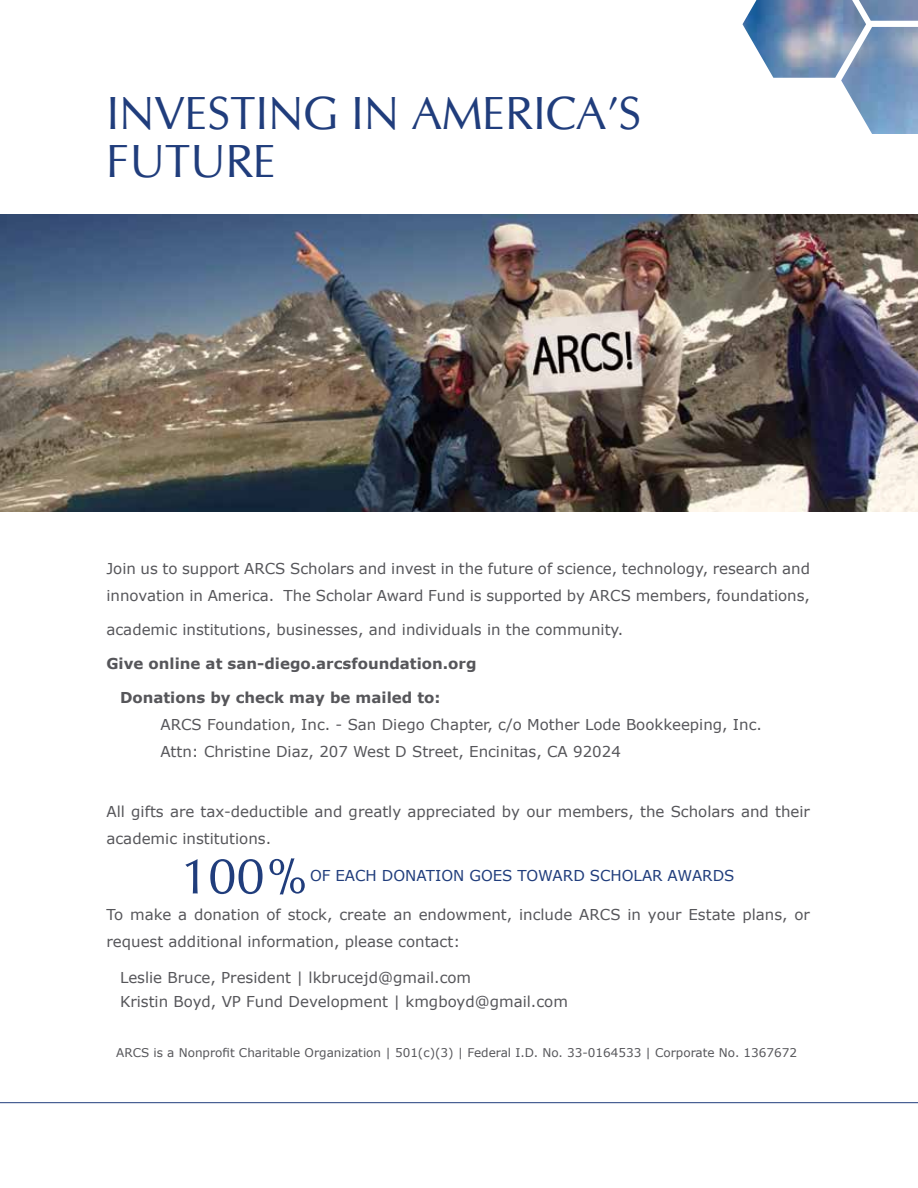
<style>
.page{position:relative;width:918px;height:1188px;background:#fff}
.page>*{position:absolute;margin:0;border:0;box-sizing:border-box;transform-origin:0 0}
.t1{font:51px "CG Omega";color:#203d7c}
.t2{font:46.5px "CG Omega";color:#203d7c}
.t3{font:15px/27px "Verdana";color:#56565a}
.t4{font:700 15px "Verdana";color:#56565a}
.t5{font:15px "Verdana";color:#203d7c}
.t6{font:12px "Verdana";color:#56565a}
</style>
<div class="page">
<hr style="left:0;top:1102px;width:918px;height:1px;background:#203d7c">
<img style="left:742px;top:0;width:176px;height:134px">
<img style="left:0;top:215px;width:918px;height:297px">
<h2 class="t2" style="left:106px;top:86px;width:39px">INVESTIN</h2>
<h2 class="t2" style="left:303px;top:86px;width:167px">G IN AMERICA</h2>
<h2 class="t2" style="left:606px;top:86px;width:32px">’S</h2>
<h2 class="t2" style="left:106px;top:134px;width:52px">FUTURE</h2>
<p class="t3" style="left:106px;top:555px;width:705px">Join us to support ARCS Scholars and invest in the future of science, technology, research and innovation in America. The Scholar Award Fund is supported by ARCS members, foundations,</p>
<p class="t3" style="left:106px;top:616px;width:518px">academic institutions, businesses, and individuals in the community.</p>
<p class="t4" style="left:106px;top:653px;width:372px">Give online at san-diego.arcsfoundation.org</p>
<p class="t4" style="left:120px;top:687px;width:322px">Donations by check may be mailed to:</p>
<p class="t3" style="left:160px;top:712px;width:603px;line-height:26.2px">ARCS Foundation, Inc. - San Diego Chapter, c/o Mother Lode Bookkeeping, Inc.<br>Attn: Christine Diaz, 207 West D Street, Encinitas, CA 92024</p>
<p class="t3" style="left:106px;top:798px;width:705px">All gifts are tax-deductible and greatly appreciated by our members, the Scholars and their academic institutions.</p>
<h1 class="t1" style="left:180px;top:846px;width:131px">100%</h1>
<p class="t5" style="left:310px;top:865px;width:105px">of EACH donati</p>
<p class="t5" style="left:441px;top:865px;width:239px">on GOES TOWARD Sch olar awards</p>
<p class="t3" style="left:106px;top:901px;width:705px">To make a donation of stock, create an endowment, include ARCS in your Estate plans, or request additional information, please contact:</p>
<p class="t3" style="left:120px;top:966px;width:449px;line-height:23.2px">Leslie Bruce, President | lkbrucejd@gmail.com<br>Kristin Boyd, VP Fund Development | kmgboyd@gmail.com</p>
<p class="t6" style="left:116px;top:1045px;width:682px">ARCS is a Nonprofit Charitable Organization | 501(c)(3) | Federal I.D. No. 33-0164533 | Corporate No. 1367672</p>
</div>
